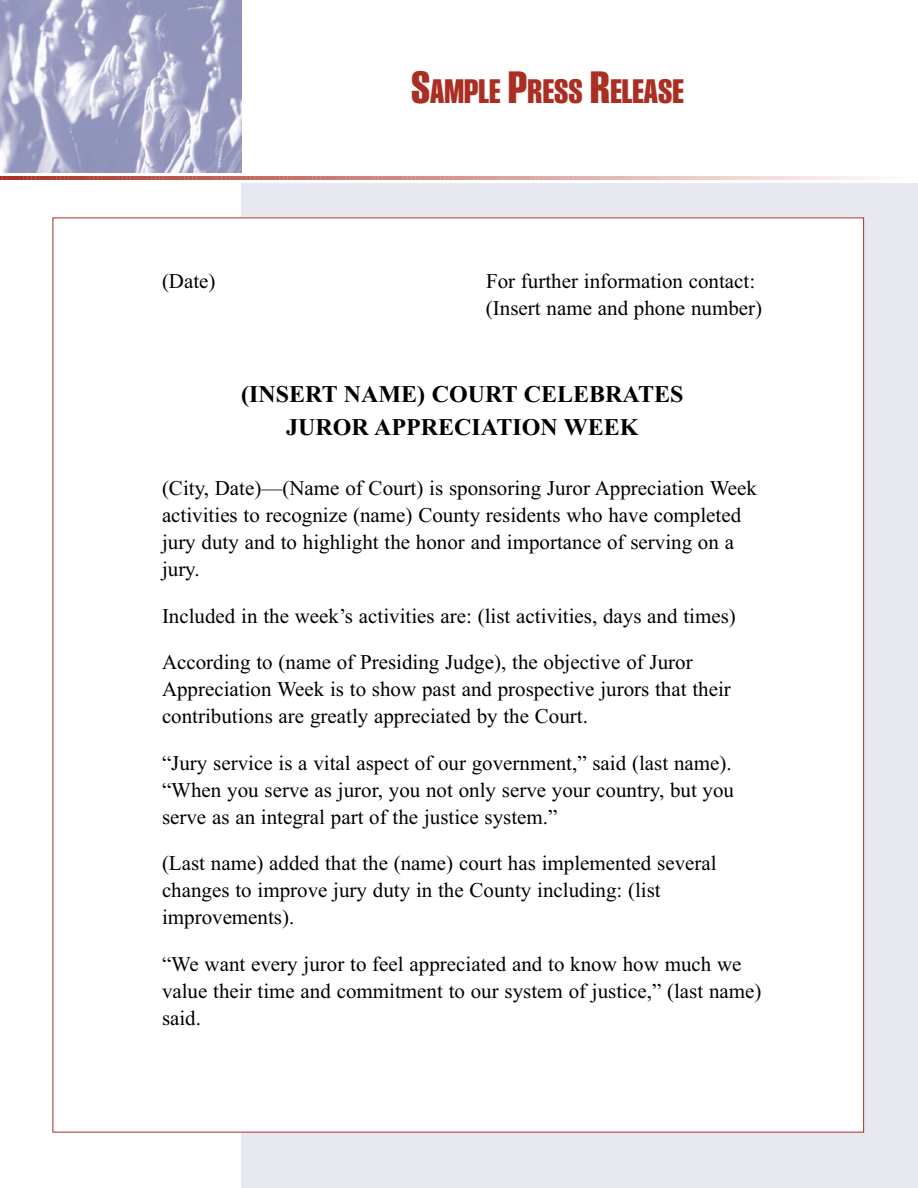
<style>
.page{position:relative;width:918px;height:1188px;background:#fff}
.page>*{position:absolute;margin:0;border:0;box-sizing:border-box;transform-origin:0 0}
.t1{font:700 34.8px "Smart Sans";color:#aa2f22}
.t2{font:700 24px/33px "Times New Roman";color:#000;text-align:center}
.t3{font:21px/27px "Times New Roman";color:#000}
.s1{font-size:46.5px}
</style>
<div class="page">
<img style="left:0;top:0;width:241px;height:173px">
<div style="left:241px;top:183px;width:677px;height:1005px;background:#e8e8f0"></div>
<svg style="left:0;top:176px;width:874px;height:4px;background:#d3948d"></svg>
<div style="left:53px;top:218px;width:811px;height:914px;background:#fff"></div>
<h1 class="t1" style="left:411px;top:79px;width:274px"><span class="s1">S</span>AMPLE <span class="s1">P</span>RESS <span class="s1">R</span>ELEASE</h1>
<p class="t3" style="left:162px;top:267px;width:55px">(Date)</p>
<p class="t3" style="left:486px;top:267px;width:278px">For further information contact: (Insert name and phone number)</p>
<p class="t2" style="left:241px;top:377px;width:444px">(INSERT NAME) COURT CELEBRATES<br>JUROR APPRECIATION WEEK</p>
<p class="t3" style="left:162px;top:475px;width:597px">(City, Date)—(Name of Court) is sponsoring Juror Appreciation Week activities to recognize (name) County residents who have completed jury duty and to highlight the honor and importance of serving on a jury.</p>
<p class="t3" style="left:162px;top:602px;width:575px">Included in the week’s activities are: (list activities, days and times)</p>
<p class="t3" style="left:162px;top:649px;width:570px">According to (name of Presiding Judge), the objective of Juror<br>Appreciation Week is to show past and prospective jurors that their contributions are greatly appreciated by the Court.</p>
<p class="t3" style="left:162px;top:749px;width:574px;text-align:justify">“Jury service is a vital aspect of our government,” said (last name). “When you serve as juror, you not only serve your country, but you serve as an integral part of the justice system.”</p>
<p class="t3" style="left:162px;top:849px;width:556px">(Last name) added that the (name) court has implemented several changes to improve jury duty in the County including: (list improvements).</p>
<p class="t3" style="left:162px;top:950px;width:601px">“We want every juror to feel appreciated and to know how much we value their time and commitment to our system of justice,” (last name) said.</p>
</div>
